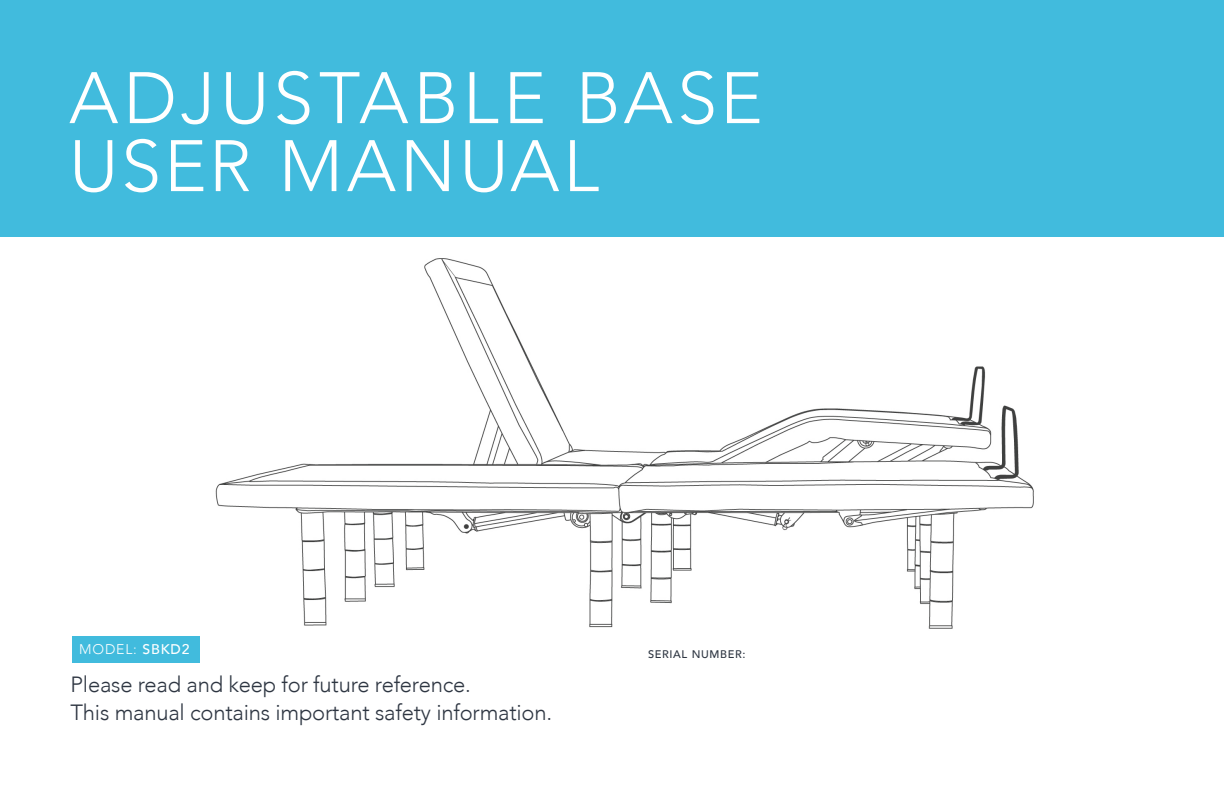
<style>
.page{position:relative;width:1224px;height:792px;background:#fff}
.page>*{position:absolute;margin:0;border:0;box-sizing:border-box;transform-origin:0 0}
.t1{font:300 72px/68px "Avenir";letter-spacing:.05em;color:#fff}
.t2{font:300 22px/28px "Avenir";letter-spacing:-.01em;color:#2e3642}
.t3{font:300 14px "Avenir";letter-spacing:.06em;color:#fff}
.t4{font:500 11px "Avenir";letter-spacing:.06em;color:#2e3642}
.s1{font-weight:500}
</style>
<div class="page">
<div style="left:0;top:0;width:1224px;height:237px;background:#41bbdd"></div>
<div style="left:72px;top:636px;width:128px;height:27px;background:#41bbdd"></div>
<img style="left:215px;top:258px;width:819px;height:371px">
<p class="t1" style="left:69px;top:64px;width:695px">ADJUSTABLE BASE<br>USER MANUAL</p>
<p class="t3" style="left:79px;top:641px;width:112px">MODEL: <span class="s1">SBKD2</span></p>
<p class="t4" style="left:648px;top:644px;width:99px">SERIAL NUMBER:</p>
<p class="t2" style="left:71px;top:670px;width:483px">Please read and keep for future reference.<br>This manual contains important safety information.</p>
</div>
